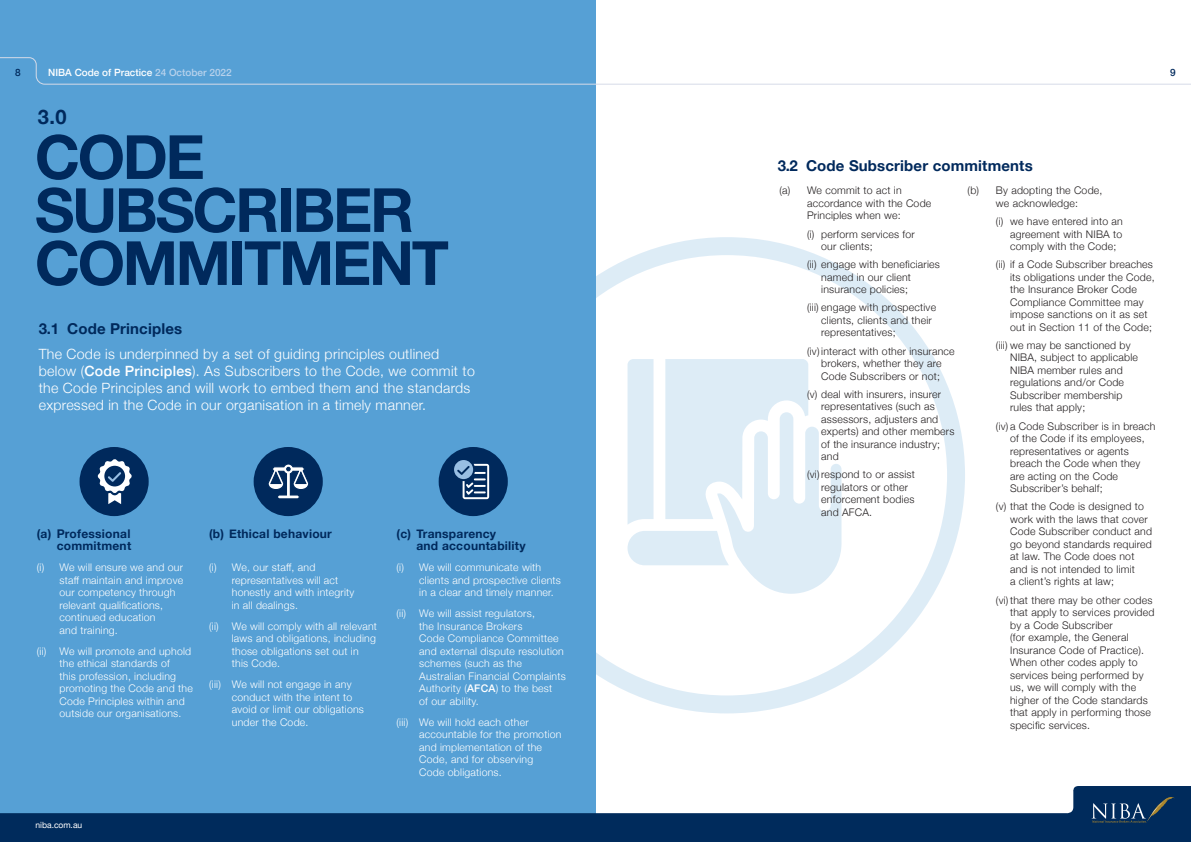
<style>
.page{position:relative;width:1191px;height:842px;background:#fff}
.page>*{position:absolute;margin:0;border:0;box-sizing:border-box;transform-origin:0 0}
.HEADER_largest{font:700 61px/53px "Helvetica Neue";letter-spacing:-.04em;color:#00295c}
.No__large{font:700 20px "Helvetica Neue";color:#00295c}
.SUBHEAD_bold{font:700 15px "Helvetica Neue";letter-spacing:.01em;color:#00295c}
.INTRO{font:300 14.1px/16.7px "Helvetica Neue";letter-spacing:.02em;color:#fff}
.t1{font:700 12px/12px "Helvetica Neue";letter-spacing:.02em;color:#00295c;text-align:right}
.BODY_light_double_i{font:300 10.5px/12.5px "Helvetica Neue";letter-spacing:.02em;color:#231f20}
.t2{font:300 10.5px/12.5px "Helvetica Neue";letter-spacing:.02em;color:#fff}
.BODY_light_indented{font:300 10.5px/12.5px "Helvetica Neue";letter-spacing:.02em;color:#231f20;text-align:center}
.t3{font:500 10px "Helvetica Neue";color:#fff}
.t4{font:500 10px "Helvetica Neue";color:#00295c}
.t5{font:8.5px "Helvetica Neue";color:#fff}
.s1{color:#b8d2ec}
.s2{font-weight:500}
</style>
<div class="page">
<div style="left:488px;top:237px;width:477px;height:476px;border:18px solid #56a0d5;border-radius:50%"></div>
<svg style="left:627px;top:359px;width:215px;height:235px"></svg>
<div style="left:0;top:0;width:595px;height:821px;background:#56a0d5"></div>
<div style="left:439px;top:447px;width:69px;height:69px;background:#00295c;border-radius:50%"></div>
<svg style="left:454px;top:460px;width:35px;height:39px"></svg>
<div style="left:254px;top:447px;width:69px;height:69px;background:#00295c;border-radius:50%"></div>
<svg style="left:267px;top:447px;width:43px;height:52px"></svg>
<div style="left:80px;top:447px;width:69px;height:69px;background:#00295c;border-radius:50%"></div>
<svg style="left:98px;top:459px;width:34px;height:45px"></svg>
<svg style="left:0;top:57px;width:1191px;height:28px"></svg>
<svg style="left:0;top:786px;width:1191px;height:56px;fill:#002b5c"></svg>
<svg style="left:1091px;top:795px;width:84px;height:28px;background:#1e4167"></svg>
<p class="t4" style="left:15px;top:65px;width:7px">8</p>
<p class="t3" style="left:48px;top:65px;width:185px">NIBA Code of Practice <span class="s1">24 October 2022</span></p>
<p class="t4" style="left:1170px;top:65px;width:7px">9</p>
<p class="No__large" style="left:38px;top:101px;width:30px">3.0</p>
<p class="HEADER_largest" style="left:35px;top:132px;width:415px">CODE<br>SUBSCRIBER<br>COMMITMENT</p>
<p class="SUBHEAD_bold" style="left:39px;top:317px;width:145px">3.1 Code Principles</p>
<p class="INTRO" style="left:39px;top:345px;width:437px">The Code is underpinned by a set of guiding principles outlined below (<span class="s2">Code Principles</span>). As Subscribers to the Code, we commit to the Code Principles and will work to embed them and the standards expressed in the Code in our organisation in a timely manner.</p>
<p class="t1" style="left:37px;top:528px;width:96px">(a) Professional commitment</p>
<p class="t2" style="left:59px;top:560px;width:125px;text-indent:-23px">(i) We will ensure we and our staff maintain and improve our competency through relevant qualifications, continued education<br>and training.</p>
<p class="t2" style="left:59px;top:644px;width:135px;text-indent:-23px">(ii) We will promote and uphold the ethical standards of<br>this profession, including promoting the Code and the<br>Code Principles within and outside our organisations.</p>
<p class="t1" style="left:209px;top:528px;width:124px">(b) Ethical behaviour</p>
<p class="t2" style="left:232px;top:560px;width:124px;text-indent:-23px">(i) We, our staff, and representatives will act honestly and with integrity in all dealings.</p>
<p class="t2" style="left:232px;top:619px;width:147px;text-indent:-23px">(ii) We will comply with all relevant laws and obligations, including those obligations set out in this Code.</p>
<p class="t2" style="left:232px;top:677px;width:134px;text-indent:-23px">(iii) We will not engage in any conduct with the intent to avoid or limit our obligations under the Code.</p>
<p class="t5" style="left:36px;top:819px;width:48px">niba.com.au</p>
<p class="t1" style="left:416px;top:528px;width:111px;text-align:left;text-indent:-20px">(c) Transparency<br>and accountability</p>
<p class="t2" style="left:419px;top:560px;width:143px;text-indent:-23px">(i) We will communicate with clients and prospective clients in a clear and timely manner.</p>
<p class="t2" style="left:419px;top:606px;width:148px;text-indent:-23px">(ii) We will assist regulators,<br>the Insurance Brokers<br>Code Compliance Committee and external dispute resolution schemes (such as the<br>Australian Financial Complaints<br>Authority (<span class="s2">AFCA</span>) to the best<br>of our ability.</p>
<p class="t2" style="left:419px;top:715px;width:144px;text-indent:-23px">(iii) We will hold each other accountable for the promotion and implementation of the<br>Code, and for observing<br>Code obligations.</p>
<p class="SUBHEAD_bold" style="left:777px;top:153px;width:256px">3.2 Code Subscriber commitments</p>
<p class="BODY_light_indented" style="left:807px;top:184px;width:126px;text-align:left;text-indent:-28px">(a) We commit to act in accordance with the Code<br>Principles when we:</p>
<p class="BODY_light_double_i" style="left:821px;top:227px;width:95px;text-indent:-14px">(i) perform services for our clients;</p>
<p class="BODY_light_double_i" style="left:821px;top:257px;width:120px;text-indent:-14px">(ii) engage with beneficiaries named in our client insurance policies;</p>
<p class="BODY_light_double_i" style="left:821px;top:301px;width:116px;text-indent:-14px">(iii) engage with prospective clients, clients and their representatives;</p>
<p class="BODY_light_double_i" style="left:807px;top:344px;width:149px;text-align:center">(iv) interact with other insurance brokers, whether they are<br>Code Subscribers or not;</p>
<p class="BODY_light_double_i" style="left:821px;top:387px;width:135px;text-indent:-14px">(v) deal with insurers, insurer representatives (such as assessors, adjusters and experts) and other members of the insurance industry; and</p>
<p class="BODY_light_double_i" style="left:821px;top:468px;width:95px;text-indent:-14px">(vi) respond to or assist regulators or other enforcement bodies and AFCA.</p>
<p class="BODY_light_indented" style="left:967px;top:184px;width:136px">(b) By adopting the Code, we acknowledge:</p>
<p class="BODY_light_double_i" style="left:1010px;top:214px;width:114px;text-align:justify;text-indent:-14px">(i) we have entered into an agreement with NIBA to comply with the Code;</p>
<p class="BODY_light_double_i" style="left:1010px;top:257px;width:146px;text-indent:-14px">(ii) if a Code Subscriber breaches its obligations under the Code, the Insurance Broker Code<br>Compliance Committee may impose sanctions on it as set out in Section 11 of the Code;</p>
<p class="BODY_light_double_i" style="left:1010px;top:338px;width:129px;text-indent:-14px">(iii) we may be sanctioned by<br>NIBA, subject to applicable<br>NIBA member rules and regulations and/or Code<br>Subscriber membership rules that apply;</p>
<p class="BODY_light_double_i" style="left:1010px;top:419px;width:147px;text-indent:-14px">(iv) a Code Subscriber is in breach of the Code if its employees, representatives or agents breach the Code when they are acting on the Code<br>Subscriber’s behalf;</p>
<p class="BODY_light_double_i" style="left:1010px;top:499px;width:144px;text-indent:-14px">(v) that the Code is designed to work with the laws that cover<br>Code Subscriber conduct and go beyond standards required at law. The Code does not and is not intended to limit<br>a client’s rights at law;</p>
<p class="BODY_light_double_i" style="left:1010px;top:593px;width:146px;text-indent:-14px">(vi) that there may be other codes that apply to services provided by a Code Subscriber<br>(for example, the General<br>Insurance Code of Practice).<br>When other codes apply to services being performed by us, we will comply with the higher of the Code standards that apply in performing those specific services.</p>
</div>
